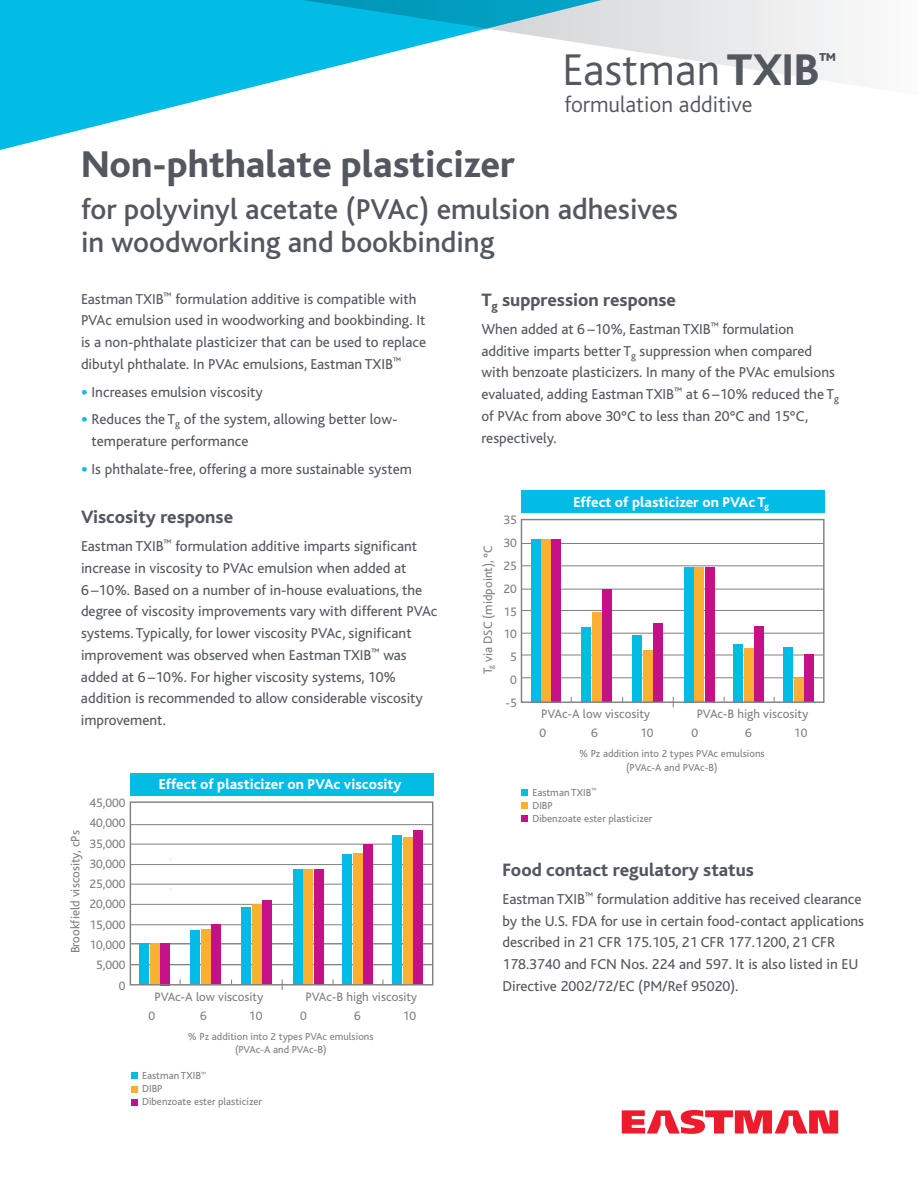
<style>
.page{position:relative;width:918px;height:1188px;background:#fff}
.page>*{position:absolute;margin:0;border:0;box-sizing:border-box;transform-origin:0 0}
.t1{font:300 46.5px "Bliss";color:#535860}
.t2{font:800 39px "Bliss";color:#535860}
.t3{font:500 30px/33px "Bliss";color:#535860}
.t4{font:300 23.25px "Bliss";color:#535860}
.t5{font:800 19.5px "Bliss";color:#535860}
.t6{font:800 18.75px "Bliss";color:#535860}
.t7{font:15px/21.8px "Bliss";color:#535860}
.t8{font:800 15px "Bliss";color:#fff}
.t9{font:12.9px/20.2px "Bliss";color:#808083;text-align:right}
.t10{font:10.65px/12.8px "Bliss";color:#808083;text-align:center}
.s1{font-weight:800}
.s2{font-family:"Frutiger";font-weight:300;font-size:13.5px;color:#02bce5}
</style>
<div class="page">
<svg style="left:0;top:0;width:215px;height:150px;fill:#02bce5"></svg>
<svg style="left:215px;top:0;width:640px;height:97px"></svg>
<svg style="left:622px;top:1110px;width:216px;height:24px"></svg>
<div style="left:130px;top:773px;width:303px;height:22px;background:#02bce5"></div>
<hr style="left:131px;top:964px;width:302px;height:1px;background:#808083">
<hr style="left:131px;top:943px;width:302px;height:1px;background:#808083">
<hr style="left:131px;top:884px;width:302px;height:1px;background:#808083">
<hr style="left:131px;top:904px;width:302px;height:1px;background:#808083">
<hr style="left:130px;top:924px;width:302px;height:1px;background:#808083">
<hr style="left:131px;top:824px;width:301px;height:1px;background:#808083">
<hr style="left:131px;top:844px;width:302px;height:1px;background:#808083">
<hr style="left:131px;top:864px;width:302px;height:1px;background:#808083">
<div style="left:140px;top:943px;width:9px;height:42px;background:#02bce5"></div>
<div style="left:150px;top:943px;width:9px;height:42px;background:#fbb033"></div>
<div style="left:161px;top:943px;width:9px;height:42px;background:#c51088"></div>
<div style="left:191px;top:931px;width:9px;height:53px;background:#02bce5"></div>
<div style="left:201px;top:930px;width:9px;height:54px;background:#fbb033"></div>
<div style="left:212px;top:925px;width:9px;height:59px;background:#c51088"></div>
<div style="left:242px;top:908px;width:9px;height:77px;background:#02bce5"></div>
<div style="left:252px;top:904px;width:9px;height:81px;background:#fbb033"></div>
<div style="left:262px;top:900px;width:10px;height:85px;background:#c51088"></div>
<div style="left:293px;top:869px;width:9px;height:116px;background:#02bce5"></div>
<div style="left:304px;top:869px;width:9px;height:116px;background:#fbb033"></div>
<div style="left:314px;top:869px;width:9px;height:116px;background:#c51088"></div>
<div style="left:343px;top:854px;width:9px;height:131px;background:#02bce5"></div>
<div style="left:353px;top:853px;width:9px;height:132px;background:#fbb033"></div>
<div style="left:364px;top:844px;width:9px;height:141px;background:#c51088"></div>
<div style="left:393px;top:835px;width:9px;height:150px;background:#02bce5"></div>
<div style="left:403px;top:837px;width:9px;height:147px;background:#fbb033"></div>
<div style="left:414px;top:830px;width:9px;height:154px;background:#c51088"></div>
<div style="left:130px;top:801px;width:303px;height:185px;border:1px solid #808083"></div>
<svg style="left:131px;top:1086px;width:6px;height:6px"></svg>
<svg style="left:131px;top:1099px;width:6px;height:6px"></svg>
<svg style="left:131px;top:1073px;width:6px;height:6px"></svg>
<div style="left:521px;top:491px;width:304px;height:22px;background:#02bce5"></div>
<hr style="left:522px;top:677px;width:302px;height:1px;background:#808083">
<hr style="left:522px;top:610px;width:302px;height:1px;background:#808083">
<hr style="left:522px;top:633px;width:302px;height:1px;background:#808083">
<hr style="left:521px;top:655px;width:302px;height:1px;background:#808083">
<hr style="left:522px;top:543px;width:302px;height:1px;background:#808083">
<hr style="left:522px;top:565px;width:302px;height:1px;background:#808083">
<hr style="left:522px;top:589px;width:302px;height:1px;background:#808083">
<div style="left:531px;top:539px;width:9px;height:163px;background:#02bce5"></div>
<div style="left:541px;top:539px;width:10px;height:163px;background:#fbb033"></div>
<div style="left:552px;top:539px;width:9px;height:163px;background:#c51088"></div>
<div style="left:582px;top:627px;width:9px;height:75px;background:#02bce5"></div>
<div style="left:592px;top:612px;width:9px;height:90px;background:#fbb033"></div>
<div style="left:603px;top:589px;width:9px;height:112px;background:#c51088"></div>
<div style="left:633px;top:635px;width:9px;height:67px;background:#02bce5"></div>
<div style="left:643px;top:650px;width:9px;height:52px;background:#fbb033"></div>
<div style="left:654px;top:623px;width:9px;height:79px;background:#c51088"></div>
<div style="left:684px;top:567px;width:9px;height:135px;background:#02bce5"></div>
<div style="left:695px;top:567px;width:9px;height:135px;background:#fbb033"></div>
<div style="left:705px;top:567px;width:9px;height:135px;background:#c51088"></div>
<div style="left:734px;top:644px;width:9px;height:58px;background:#02bce5"></div>
<div style="left:744px;top:649px;width:9px;height:53px;background:#fbb033"></div>
<div style="left:755px;top:627px;width:9px;height:75px;background:#c51088"></div>
<div style="left:784px;top:647px;width:9px;height:55px;background:#02bce5"></div>
<div style="left:794px;top:678px;width:9px;height:24px;background:#fbb033"></div>
<div style="left:805px;top:654px;width:9px;height:48px;background:#c51088"></div>
<div style="left:521px;top:519px;width:304px;height:184px;border:1px solid #808083"></div>
<svg style="left:522px;top:803px;width:6px;height:6px"></svg>
<div style="left:522px;top:815px;width:6px;height:7px;background:#c51088"></div>
<div style="left:522px;top:789px;width:6px;height:7px;background:#02bce5"></div>
<h1 class="t1" style="left:562px;top:52px;width:259px">Eastman <span class="s1">TXIB</span></h1>
<h3 class="t5" style="left:819px;top:53px;width:19px">™</h3>
<h3 class="t4" style="left:564px;top:96px;width:189px">formulation additive</h3>
<h2 class="t2" style="left:81px;top:150px;width:435px">Non-phthalate plasticizer</h2>
<h3 class="t3" style="left:81px;top:196px;width:598px">for polyvinyl acetate (PVAc) emulsion adhesives in woodworking and bookbinding</h3>
<p class="t7" style="left:81px;top:289px;width:347px">Eastman TXIB<sup>™</sup> formulation additive is compatible with PVAc emulsion used in woodworking and bookbinding. It is a non-phthalate plasticizer that can be used to replace dibutyl phthalate. In PVAc emulsions, Eastman TXIB<sup>™</sup></p>
<p class="t7" style="left:81px;top:382px;width:184px"><span class="s2">•</span> Increases emulsion viscosity</p>
<p class="t7" style="left:92px;top:410px;width:308px;text-indent:-11px"><span class="s2">•</span> Reduces the T<sub>g</sub> of the system, allowing better low&shy;temperature performance</p>
<p class="t7" style="left:81px;top:459px;width:332px"><span class="s2">•</span> Is phthalate-free, offering a more sustainable system</p>
<p class="t6" style="left:81px;top:510px;width:154px">Viscosity response</p>
<p class="t7" style="left:81px;top:537px;width:358px">Eastman TXIB<sup>™</sup> formulation additive imparts significant increase in viscosity to PVAc emulsion when added at 6–10%. Based on a number of in-house evaluations, the degree of viscosity improvements vary with different PVAc systems. Typically, for lower viscosity PVAc, significant improvement was observed when Eastman TXIB<sup>™</sup> was added at 6–10%. For higher viscosity systems, 10% addition is recommended to allow considerable viscosity improvement.</p>
<p class="t9" style="left:89px;top:794px;width:38px">45,000<br>40,000<br>35,000<br>30,000<br>25,000<br>20,000<br>15,000<br>10,000<br>5,000<br>0</p>
<p class="t9" style="left:66px;top:953px;width:124px;rotate:-90deg">Brookfield viscosity, cPs</p>
<p class="t8" style="left:159px;top:779px;width:244px">Effect of plasticizer on PVAc viscosity</p>
<p class="t9" style="left:154px;top:987px;width:111px">PVAc-A low viscosity</p>
<p class="t9" style="left:306px;top:987px;width:113px">PVAc-B high viscosity</p>
<p class="t9" style="left:148px;top:1007px;width:8px">0</p>
<p class="t9" style="left:200px;top:1007px;width:8px">6</p>
<p class="t9" style="left:249px;top:1007px;width:15px">10</p>
<p class="t9" style="left:300px;top:1007px;width:8px">0</p>
<p class="t9" style="left:354px;top:1007px;width:8px">6</p>
<p class="t9" style="left:403px;top:1007px;width:15px">10</p>
<p class="t10" style="left:188px;top:1030px;width:187px;line-height:13.5px">% Pz addition into 2 types PVAc emulsions (PVAc-A and PVAc-B)</p>
<p class="t10" style="left:142px;top:1071px;width:121px;text-align:left">Eastman TXIB<sup>™<br></sup>DIBP<br>Dibenzoate ester plasticizer</p>
<p class="t6" style="left:482px;top:293px;width:196px">T<sub>g</sub> suppression response</p>
<p class="t7" style="left:482px;top:320px;width:359px">When added at 6–10%, Eastman TXIB<sup>™</sup> formulation additive imparts better T<sub>g</sub> suppression when compared with benzoate plasticizers. In many of the PVAc emulsions evaluated, adding Eastman TXIB<sup>™</sup> at 6–10% reduced the T<sub>g </sub>of PVAc from above 30°C to less than 20°C and 15°C, respectively.</p>
<p class="t9" style="left:479px;top:674px;width:131px;rotate:-90deg">T<sub>g</sub> via DSC (midpoint), °C</p>
<p class="t9" style="left:503px;top:510px;width:15px;line-height:22.8px;text-align:center">35<br>30<br>25<br>20<br>15<br>10<br>5<br>0 -5</p>
<p class="t8" style="left:574px;top:496px;width:197px">Effect of plasticizer on PVAc T<sub>g</sub></p>
<p class="t9" style="left:541px;top:705px;width:111px">PVAc-A low viscosity</p>
<p class="t9" style="left:697px;top:705px;width:113px">PVAc-B high viscosity</p>
<p class="t9" style="left:539px;top:724px;width:8px">0</p>
<p class="t9" style="left:591px;top:724px;width:8px">6</p>
<p class="t9" style="left:640px;top:724px;width:15px">10</p>
<p class="t9" style="left:691px;top:724px;width:8px">0</p>
<p class="t9" style="left:745px;top:724px;width:8px">6</p>
<p class="t9" style="left:794px;top:724px;width:15px">10</p>
<p class="t10" style="left:579px;top:748px;width:187px;line-height:13.5px">% Pz addition into 2 types PVAc emulsions (PVAc-A and PVAc-B)</p>
<p class="t10" style="left:532px;top:787px;width:121px;text-align:left">Eastman TXIB<sup>™<br></sup>DIBP<br>Dibenzoate ester plasticizer</p>
<p class="t6" style="left:502px;top:863px;width:253px">Food contact regulatory status</p>
<p class="t7" style="left:502px;top:890px;width:363px">Eastman TXIB<sup>™</sup> formulation additive has received clearance by the U.S. FDA for use in certain food-contact applications described in 21 CFR 175.105, 21 CFR 177.1200, 21 CFR 178.3740 and FCN Nos. 224 and 597. It is also listed in EU Directive 2002/72/EC (PM/Ref 95020).</p>
</div>
